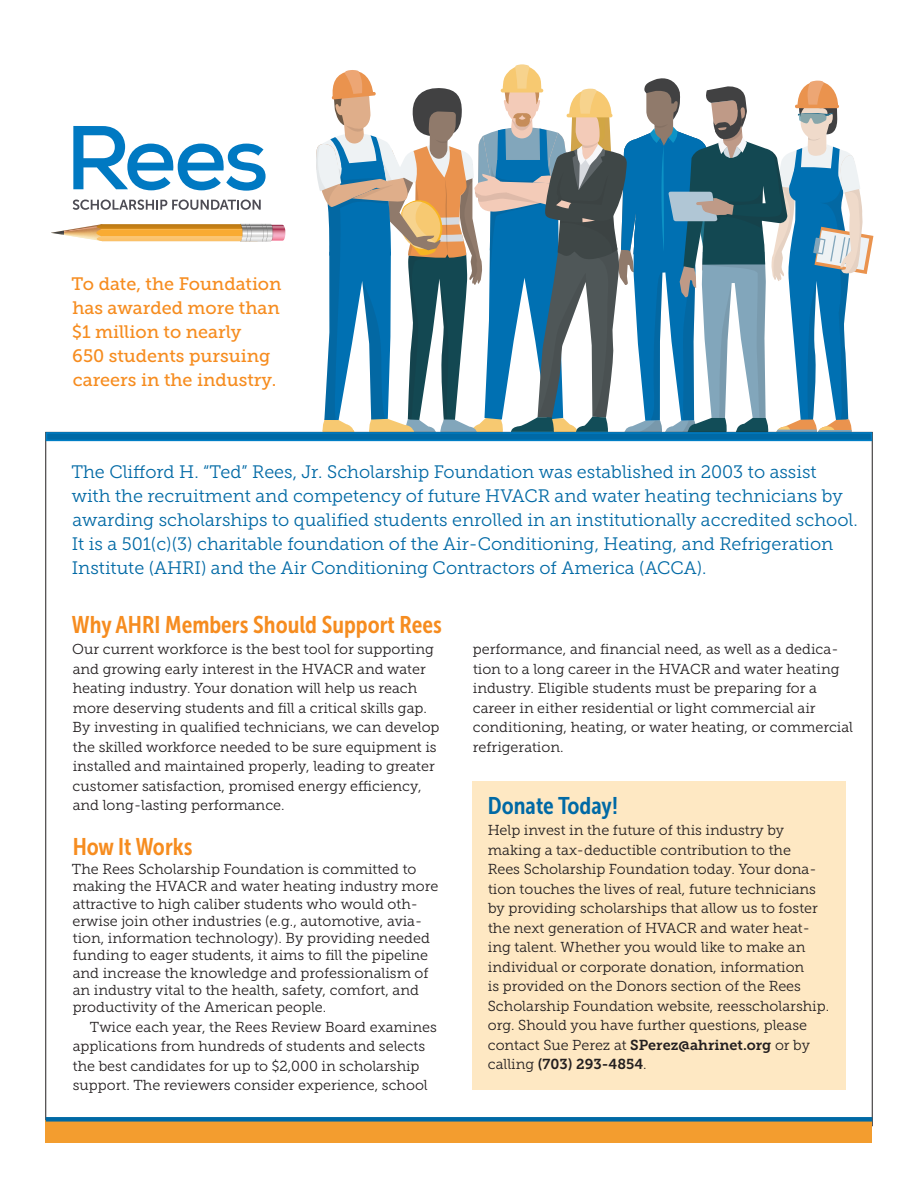
<style>
.page{position:relative;width:918px;height:1188px;background:#fff}
.page>*{position:absolute;margin:0;border:0;box-sizing:border-box;transform-origin:0 0}
.sub{font:24px "Museo Sans Cond 700";color:#f68c1f}
.sub-2{font:24px "Museo Sans Cond 700";color:#0069a5}
.text{font:18px/24px "Museo Slab 300";color:#0069a5}
.text-2{font:18px/24px "Museo Slab 500";color:#f68c1f}
.text-3{font:14.4px/19.5px "Museo Slab 300";color:#231f20}
.s1{font-family:"Museo Slab 700"}
</style>
<div class="page">
<div style="left:472px;top:781px;width:374px;height:309px;background:#fee8c3"></div>
<svg style="left:315px;top:64px;width:558px;height:368px"></svg>
<svg style="left:73px;top:126px;width:193px;height:65px"></svg>
<svg style="left:51px;top:224px;width:235px;height:18px;background:#e5b575"></svg>
<svg style="left:73px;top:200px;width:188px;height:10px"></svg>
<div style="left:46px;top:432px;width:826px;height:9px;background:#0069a5;border:2px solid #007ec5"></div>
<div style="left:46px;top:1120px;width:826px;height:23px;background:#f39d2f"></div>
<div style="left:46px;top:1117px;width:826px;height:5px;background:#0069a5"></div>
<p class="text-2" style="left:72px;top:271px;width:211px">To date, the Foundation has awarded more than $1 million to nearly<br>650 students pursuing careers in the industry.</p>
<p class="text" style="left:71px;top:460px;width:788px">The Clifford H. “Ted” Rees, Jr. Scholarship Foundation was established in 2003 to assist with the recruitment and competency of future HVACR and water heating technicians by awarding scholarships to qualified students enrolled in an institutionally accredited school.<br>It is a 501(c)(3) charitable foundation of the Air-Conditioning, Heating, and Refrigeration Institute (AHRI) and the Air Conditioning Contractors of America (ACCA).</p>
<p class="sub" style="left:72px;top:612px;width:371px">Why AHRI Members Should Support Rees</p>
<p class="text-3" style="left:72px;top:640px;width:369px">Our current workforce is the best tool for supporting and growing early interest in the HVACR and water heating industry. Your donation will help us reach more deserving students and fill a critical skills gap.<br>By investing in qualified technicians, we can develop the skilled workforce needed to be sure equipment is installed and maintained properly, leading to greater customer satisfaction, promised energy efficiency, and long-lasting performance.</p>
<p class="sub" style="left:73px;top:834px;width:121px">How It Works</p>
<p class="text-3" style="left:72px;top:861px;width:368px;line-height:17.2px">The Rees Scholarship Foundation is committed to making the HVACR and water heating industry more attractive to high caliber students who would oth&shy;erwise join other industries (e.g., automotive, avia&shy;tion, information technology). By providing needed funding to eager students, it aims to fill the pipeline and increase the knowledge and professionalism of an industry vital to the health, safety, comfort, and productivity of the American people.</p>
<p class="text-3" style="left:73px;top:1017px;width:366px;text-indent:17px">Twice each year, the Rees Review Board examines applications from hundreds of students and selects the best candidates for up to $2,000 in scholarship support. The reviewers consider experience, school</p>
<p class="text-3" style="left:473px;top:640px;width:382px">performance, and financial need, as well as a dedica&shy;tion to a long career in the HVACR and water heating industry. Eligible students must be preparing for a career in either residential or light commercial air conditioning, heating, or water heating, or commercial refrigeration.</p>
<p class="sub-2" style="left:488px;top:793px;width:132px">Donate Today!</p>
<p class="text-3" style="left:488px;top:821px;width:343px">Help invest in the future of this industry by making a tax-deductible contribution to the<br>Rees Scholarship Foundation today. Your dona&shy;tion touches the lives of real, future technicians by providing scholarships that allow us to foster the next generation of HVACR and water heat&shy;ing talent. Whether you would like to make an individual or corporate donation, information<br>is provided on the Donors section of the Rees Scholarship Foundation website, reesscholarship. org. Should you have further questions, please contact Sue Perez at <span class="s1">SPerez@ahrinet.org</span> or by calling <span class="s1">(703) 293-4854</span>.</p>
</div>
